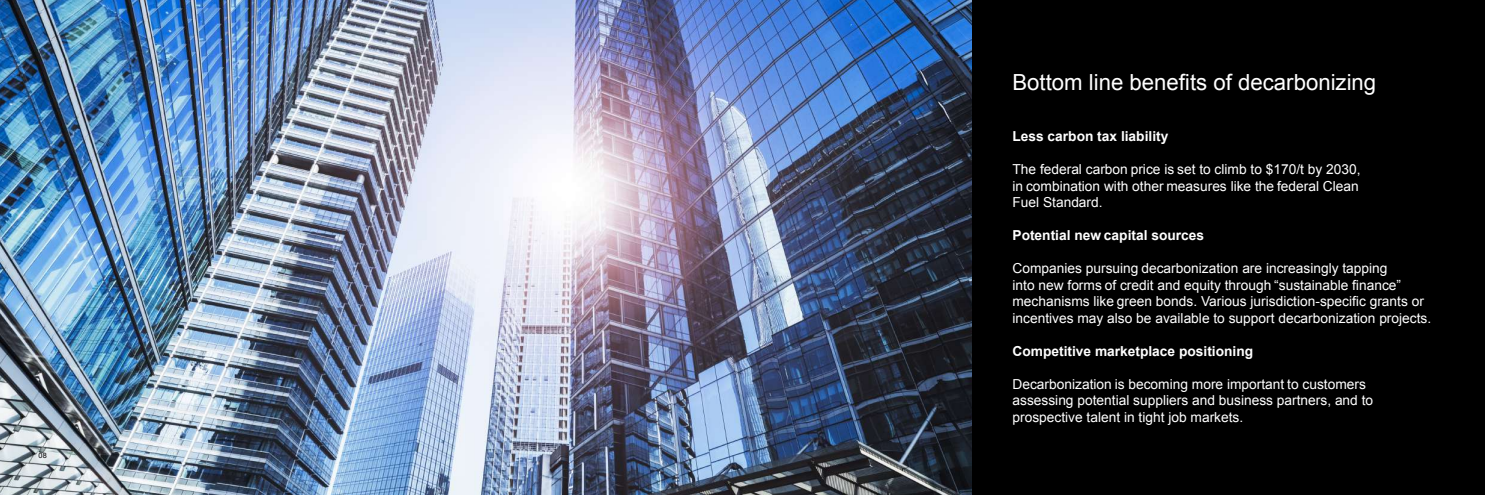
<style>
.page{position:relative;width:1485px;height:495px;background:#fff}
.page>*{position:absolute;margin:0;border:0;box-sizing:border-box;transform-origin:0 0}
.t1{font:22.25px "Arial";color:#fff}
.t2{font:13.75px/16.5px "Arial";color:#fff}
.t3{font:700 13.75px "Arial";color:#fff}
.t4{font:7.38px "Arial";color:#000}
</style>
<div class="page">
<img style="left:0;top:0;width:973px;height:495px">
<div style="left:973px;top:0;width:512px;height:495px;background:#000"></div>
<p class="t4" style="left:39px;top:451px;width:10px">08</p>
<h1 class="t1" style="left:1012px;top:67px;width:365px">Bottom line benefits of decarbonizing</h1>
<p class="t3" style="left:1012px;top:127px;width:157px">Less carbon tax liability</p>
<p class="t2" style="left:1012px;top:161px;width:350px">The federal carbon price is set to climb to $170/t by 2030, in combination with other measures like the federal Clean<br>Fuel Standard.</p>
<p class="t3" style="left:1012px;top:226px;width:193px">Potential new capital sources</p>
<p class="t2" style="left:1012px;top:260px;width:420px">Companies pursuing decarbonization are increasingly tapping<br>into new forms of credit and equity through “sustainable finance” mechanisms like green bonds. Various jurisdiction-specific grants or incentives may also be available to support decarbonization projects.</p>
<p class="t3" style="left:1012px;top:342px;width:242px">Competitive marketplace positioning</p>
<p class="t2" style="left:1012px;top:376px;width:362px">Decarbonization is becoming more important to customers assessing potential suppliers and business partners, and to prospective talent in tight job markets.</p>
</div>
